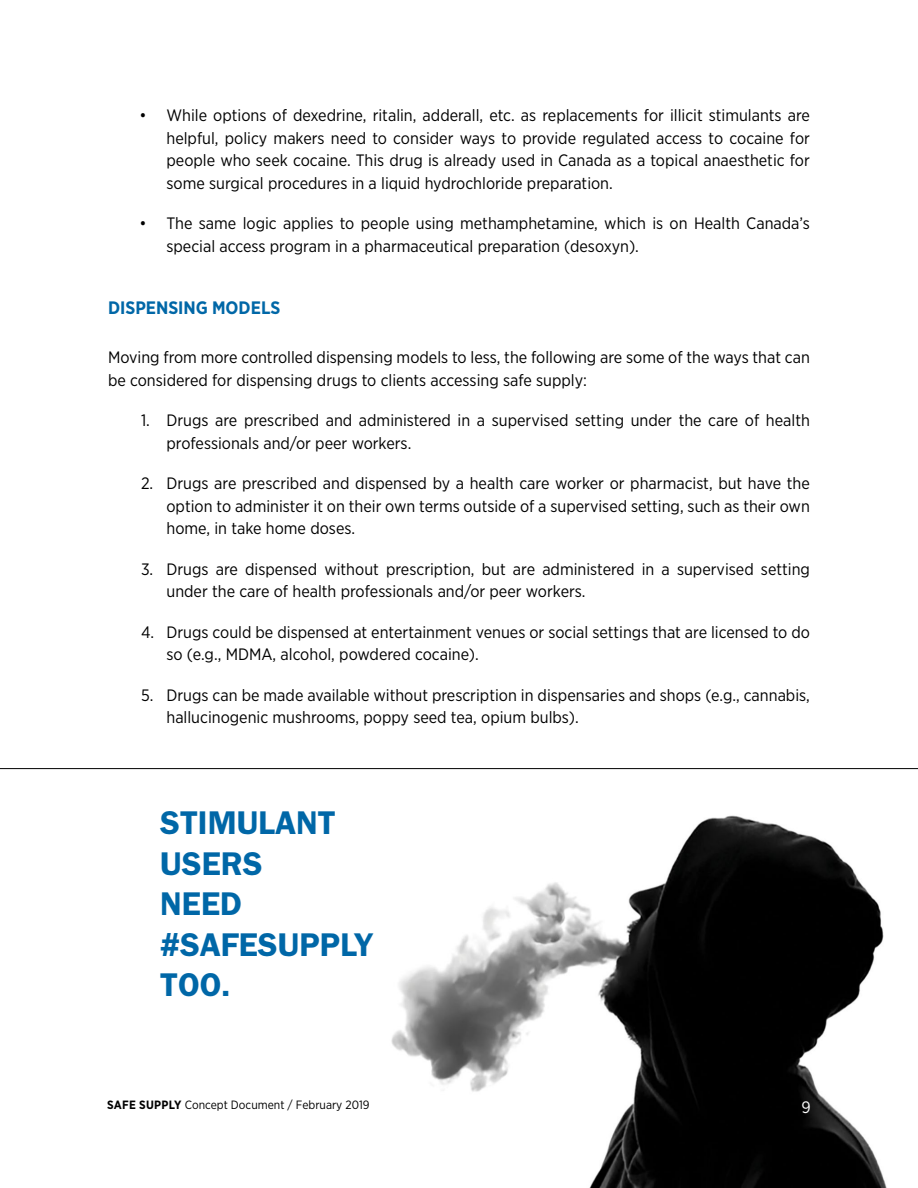
<style>
.page{position:relative;width:918px;height:1188px;background:#fff}
.page>*{position:absolute;margin:0;border:0;box-sizing:border-box;transform-origin:0 0}
.t1{font:600 33px/40.5px "ITC Franklin Gothic Std";color:#0067a7}
.t2{font:700 18px "Gotham Narrow";color:#0067a7}
.t3{font:16.5px/22.5px "Gotham Narrow";color:#000}
.t4{font:16.5px "Gotham Narrow";color:#fff}
.t5{font:12px "Gotham Narrow";color:#000}
.s1{font-weight:700}
</style>
<div class="page">
<img style="left:391px;top:815px;width:496px;height:373px">
<hr style="left:0;top:768px;width:918px;height:1px;background:#000">
<p class="t3" style="left:166px;top:104px;width:645px;text-align:justify;text-indent:-27px">• While options of dexedrine, ritalin, adderall, etc. as replacements for illicit stimulants are helpful, policy makers need to consider ways to provide regulated access to cocaine for people who seek cocaine. This drug is already used in Canada as a topical anaesthetic for some surgical procedures in a liquid hydrochloride preparation.</p>
<p class="t3" style="left:166px;top:212px;width:645px;text-indent:-27px">• The same logic applies to people using methamphetamine, which is on Health Canada’s special access program in a pharmaceutical preparation (desoxyn).</p>
<p class="t2" style="left:108px;top:296px;width:174px">DISPENSING MODELS</p>
<p class="t3" style="left:108px;top:346px;width:703px">Moving from more controlled dispensing models to less, the following are some of the ways that can be considered for dispensing drugs to clients accessing safe supply:</p>
<p class="t3" style="left:166px;top:409px;width:645px;text-indent:-25px">1. Drugs are prescribed and administered in a supervised setting under the care of health professionals and/or peer workers.</p>
<p class="t3" style="left:166px;top:472px;width:645px;text-align:justify;text-indent:-25px">2. Drugs are prescribed and dispensed by a health care worker or pharmacist, but have the option to administer it on their own terms outside of a supervised setting, such as their own home, in take home doses.</p>
<p class="t3" style="left:166px;top:557px;width:645px;text-indent:-25px">3. Drugs are dispensed without prescription, but are administered in a supervised setting under the care of health professionals and/or peer workers.</p>
<p class="t3" style="left:166px;top:620px;width:645px;text-indent:-25px">4. Drugs could be dispensed at entertainment venues or social settings that are licensed to do so (e.g., MDMA, alcohol, powdered cocaine).</p>
<p class="t3" style="left:166px;top:683px;width:645px;text-indent:-25px">5. Drugs can be made available without prescription in dispensaries and shops (e.g., cannabis, hallucinogenic mushrooms, poppy seed tea, opium bulbs).</p>
<h1 class="t1" style="left:160px;top:803px;width:215px">STIMULANT<br>USERS<br>NEED #SAFESUPPLY<br>TOO.</h1>
<p class="t5" style="left:107px;top:1098px;width:264px"><span class="s1">SAFE SUPPLY</span> Concept Document / February 2019</p>
<p class="t4" style="left:802px;top:1097px;width:11px">9</p>
</div>
